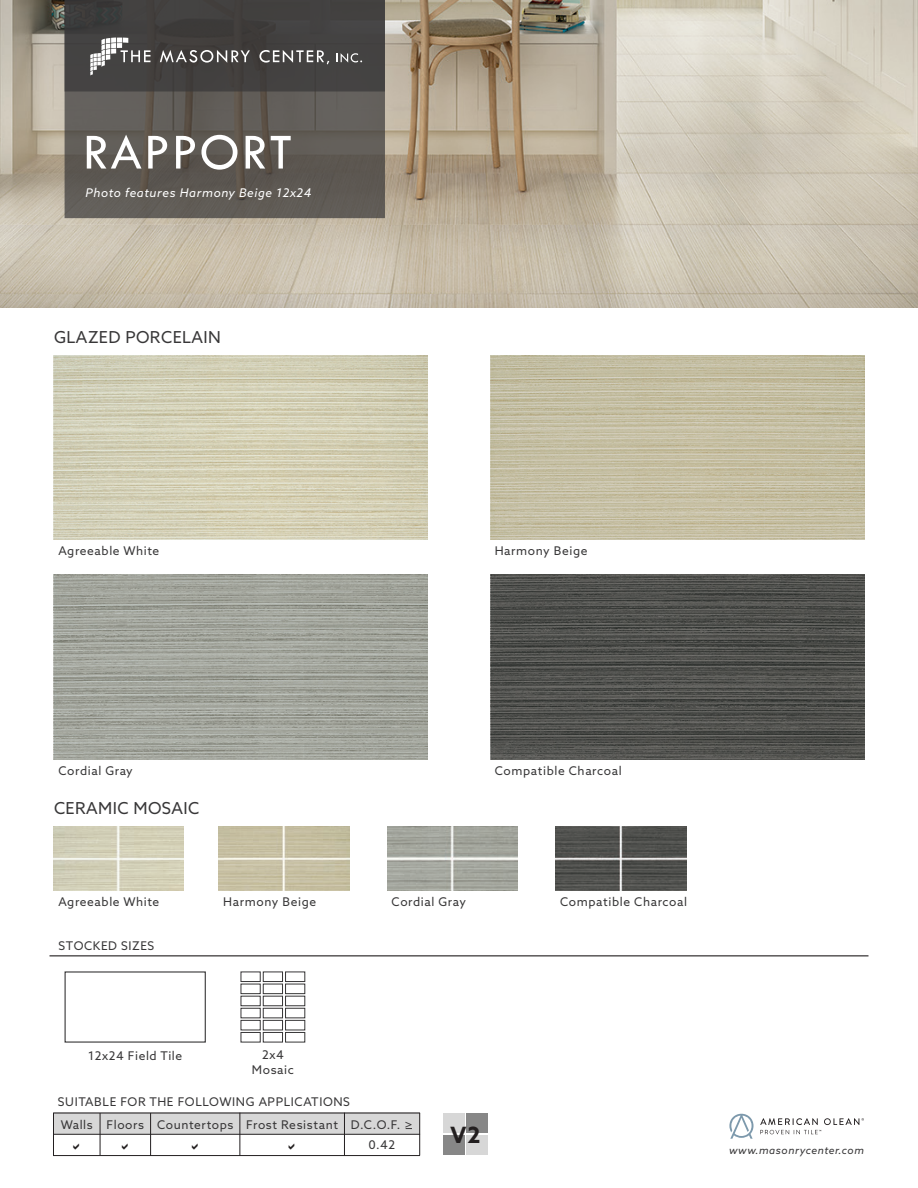
<style>
.page{position:relative;width:918px;height:1188px;background:#fff}
.page>*{position:absolute;margin:0;border:0;box-sizing:border-box;transform-origin:0 0}
.t1{font:52.5px "Tw Cen";letter-spacing:.03em;color:#fff}
.t2{font:700 22.5px "Azo Sans";color:#231f20}
.t3{font:16.5px "Azo Sans";letter-spacing:.025em;color:#383738}
.t4{font:12px "Azo Sans";letter-spacing:.05em;color:#383738}
.t5{font:italic 12px "Azo Sans";letter-spacing:.05em;color:#fff}
.t6{font:italic 10.5px "Azo Sans";letter-spacing:.05em;color:#383738}
</style>
<div class="page">
<img style="left:0;top:0;width:918px;height:307px">
<svg style="left:65px;top:92px;width:320px;height:126px;fill:#605c56"></svg>
<img style="left:54px;top:356px;width:374px;height:184px">
<img style="left:490px;top:575px;width:374px;height:184px">
<img style="left:54px;top:575px;width:374px;height:184px">
<img style="left:490px;top:356px;width:374px;height:184px">
<img style="left:54px;top:827px;width:130px;height:64px">
<img style="left:556px;top:827px;width:130px;height:64px">
<img style="left:387px;top:827px;width:130px;height:64px">
<img style="left:219px;top:827px;width:130px;height:64px">
<svg style="left:65px;top:0;width:320px;height:92px"></svg>
<div style="left:443px;top:1114px;width:22px;height:19px;background:#d7d7d7"></div>
<div style="left:443px;top:1135px;width:22px;height:19px;background:#878787"></div>
<div style="left:467px;top:1114px;width:21px;height:19px;background:#878787"></div>
<div style="left:467px;top:1135px;width:21px;height:19px;background:#d7d7d7"></div>
<div style="left:240px;top:971px;width:21px;height:11px;border:1px solid #383738"></div>
<div style="left:263px;top:971px;width:20px;height:11px;border:1px solid #383738"></div>
<div style="left:285px;top:971px;width:20px;height:11px;border:1px solid #383738"></div>
<div style="left:240px;top:984px;width:21px;height:10px;border:1px solid #383738"></div>
<div style="left:263px;top:984px;width:20px;height:10px;border:1px solid #383738"></div>
<div style="left:285px;top:984px;width:20px;height:10px;border:1px solid #383738"></div>
<div style="left:240px;top:996px;width:21px;height:10px;border:1px solid #383738"></div>
<div style="left:263px;top:996px;width:20px;height:10px;border:1px solid #383738"></div>
<div style="left:285px;top:996px;width:20px;height:10px;border:1px solid #383738"></div>
<div style="left:240px;top:1008px;width:21px;height:10px;border:1px solid #383738"></div>
<div style="left:263px;top:1008px;width:20px;height:10px;border:1px solid #383738"></div>
<div style="left:285px;top:1008px;width:20px;height:10px;border:1px solid #383738"></div>
<div style="left:240px;top:1020px;width:21px;height:10px;border:1px solid #383738"></div>
<div style="left:263px;top:1020px;width:20px;height:10px;border:1px solid #383738"></div>
<div style="left:285px;top:1020px;width:20px;height:10px;border:1px solid #383738"></div>
<div style="left:240px;top:1032px;width:21px;height:11px;border:1px solid #383738"></div>
<div style="left:263px;top:1032px;width:20px;height:11px;border:1px solid #383738"></div>
<div style="left:285px;top:1032px;width:20px;height:11px;border:1px solid #383738"></div>
<hr style="left:50px;top:955px;width:818px;height:1px;background:#231f20">
<div style="left:53px;top:1113px;width:367px;height:21px;background:#d7d7d7"></div>
<hr style="left:53px;top:1113px;width:367px;height:1px;background:#231f20">
<hr style="left:53px;top:1134px;width:367px;height:1px;background:#231f20">
<hr style="left:53px;top:1155px;width:367px;height:1px;background:#231f20">
<hr style="left:100px;top:1113px;width:1px;height:42px;background:#231f20">
<hr style="left:150px;top:1113px;width:1px;height:43px;background:#231f20">
<hr style="left:240px;top:1113px;width:1px;height:43px;background:#231f20">
<hr style="left:344px;top:1113px;width:1px;height:43px;background:#231f20">
<hr style="left:419px;top:1113px;width:1px;height:42px;background:#231f20">
<hr style="left:53px;top:1113px;width:1px;height:43px;background:#231f20">
<svg style="left:729px;top:1114px;width:25px;height:25px"></svg>
<svg style="left:760px;top:1118px;width:104px;height:16px"></svg>
<p class="t1" style="left:83px;top:120px;width:211px">RAPPORT</p>
<p class="t5" style="left:86px;top:185px;width:227px">Photo features Harmony Beige 12x24</p>
<p class="t3" style="left:54px;top:326px;width:168px">GLAZED PORCELAIN</p>
<p class="t4" style="left:58px;top:543px;width:102px">Agreeable White</p>
<p class="t4" style="left:495px;top:543px;width:94px">Harmony Beige</p>
<p class="t4" style="left:58px;top:763px;width:76px">Cordial Gray</p>
<p class="t4" style="left:495px;top:763px;width:129px">Compatible Charcoal</p>
<p class="t3" style="left:54px;top:797px;width:147px">CERAMIC MOSAIC</p>
<p class="t4" style="left:58px;top:894px;width:102px">Agreeable White</p>
<p class="t4" style="left:223px;top:894px;width:94px">Harmony Beige</p>
<p class="t4" style="left:392px;top:894px;width:76px">Cordial Gray</p>
<p class="t4" style="left:560px;top:894px;width:129px">Compatible Charcoal</p>
<p class="t4" style="left:58px;top:938px;width:97px">STOCKED SIZES</p>
<p class="t4" style="left:88px;top:1047px;width:96px">12x24 Field Tile</p>
<p class="t4" style="left:262px;top:1047px;width:23px">2x4</p>
<p class="t4" style="left:252px;top:1062px;width:44px">Mosaic</p>
<p class="t4" style="left:58px;top:1094px;width:294px">SUITABLE FOR THE FOLLOWING APPLICATIONS</p>
<p class="t4" style="left:61px;top:1117px;width:34px">Walls</p>
<p class="t4" style="left:106px;top:1117px;width:39px">Floors</p>
<p class="t4" style="left:157px;top:1117px;width:78px">Countertops</p>
<p class="t4" style="left:246px;top:1117px;width:93px">Frost Resistant</p>
<p class="t4" style="left:351px;top:1117px;width:63px">D.C.O.F. &gt;</p>
<p class="t4" style="left:369px;top:1137px;width:28px">0.42</p>
<p class="t2" style="left:451px;top:1120px;width:32px">V2</p>
<p class="t6" style="left:729px;top:1144px;width:136px">www.masonrycenter.com</p>
</div>
